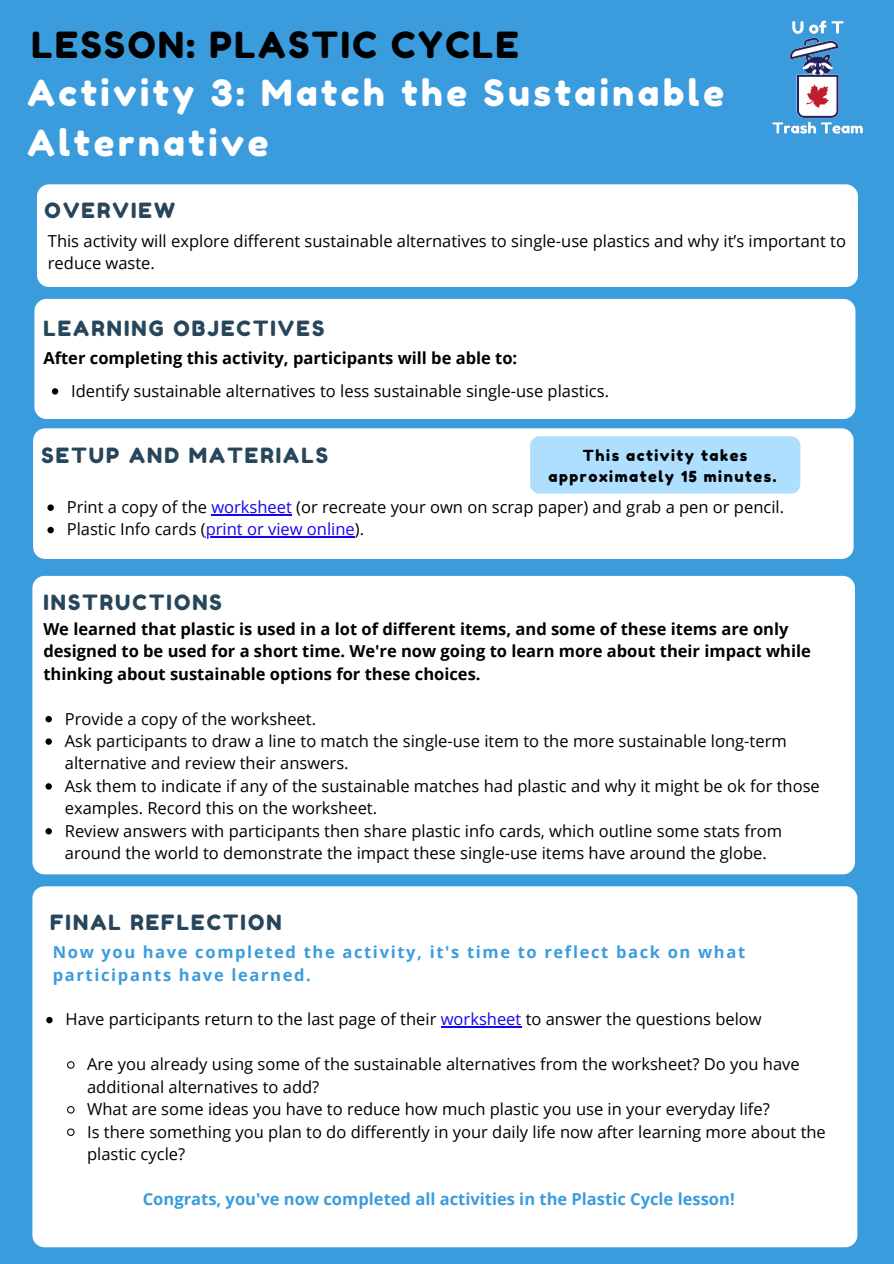
<style>
.page{position:relative;width:894px;height:1264px;background:#fff}
.page>*{position:absolute;margin:0;border:0;box-sizing:border-box;transform-origin:0 0}
.t1{font:36px/49.7px "Fredoka One";letter-spacing:.1em;color:#fff}
.t2{font:36px "Fredoka One";letter-spacing:.07em;color:#000}
.t3{font:21px "Fredoka One";letter-spacing:.1em;color:#27465b}
.t4{font:16.5px/22.4px "Open Sans";color:#000}
.t5{font:700 16.5px/22.4px "Open Sans";color:#000}
.t6{font:700 16.5px/22.5px "Open Sans";letter-spacing:.1em;color:#3b9cdd}
.t7{font:700 16.5px "Open Sans";color:#3b9cdd}
.t8{font:15.3px/21px "Fredoka One";letter-spacing:.1em;color:#000;text-align:center}
.s1{color:#1704ef}
</style>
<div class="page">
<div style="left:0;top:0;width:893px;height:1263px;background:#3b9cdd"></div>
<div style="left:34px;top:299px;width:821px;height:120px;background:#fff;border-radius:12px"></div>
<div style="left:32px;top:576px;width:822px;height:298px;background:#fff;border-radius:12px"></div>
<div style="left:33px;top:428px;width:820px;height:131px;background:#fff;border-radius:12px"></div>
<svg style="left:47px;top:504px;width:7px;height:7px"></svg>
<hr style="left:211px;top:514px;width:81px;height:1px;background:#1704ef">
<svg style="left:47px;top:527px;width:7px;height:6px"></svg>
<hr style="left:206px;top:536px;width:149px;height:1px;background:#1704ef">
<div style="left:37px;top:184px;width:820px;height:103px;background:#fff;border-radius:12px"></div>
<div style="left:530px;top:436px;width:270px;height:57px;background:#afdfff;border-radius:9px"></div>
<svg style="left:45px;top:716px;width:7px;height:6px"></svg>
<svg style="left:45px;top:738px;width:7px;height:6px"></svg>
<svg style="left:45px;top:783px;width:7px;height:6px"></svg>
<svg style="left:45px;top:828px;width:7px;height:6px"></svg>
<svg style="left:52px;top:388px;width:6px;height:6px"></svg>
<div style="left:32px;top:886px;width:825px;height:361px;background:#fff;border-radius:12px"></div>
<svg style="left:46px;top:1016px;width:7px;height:7px"></svg>
<hr style="left:440px;top:1026px;width:81px;height:1px;background:#1704ef">
<svg style="left:67px;top:1061px;width:8px;height:8px"></svg>
<svg style="left:67px;top:1106px;width:8px;height:8px"></svg>
<svg style="left:67px;top:1128px;width:8px;height:8px"></svg>
<img style="left:772px;top:20px;width:91px;height:114px">
<h1 class="t2" style="left:32px;top:23px;width:488px">LESSON: PLASTIC CYCLE</h1>
<h1 class="t1" style="left:27px;top:68px;width:698px">Activity 3: Match the Sustainable<br>Alternative</h1>
<p class="t3" style="left:45px;top:197px;width:132px">OVERVIEW</p>
<p class="t4" style="left:48px;top:229px;width:799px">This activity will explore different sustainable alternatives to single-use plastics and why it’s important to reduce waste.</p>
<p class="t3" style="left:43px;top:316px;width:282px">LEARNING OBJECTIVES</p>
<p class="t5" style="left:43px;top:346px;width:475px">After completing this activity, participants will be able to:</p>
<p class="t4" style="left:71px;top:379px;width:539px">Identify sustainable alternatives to less sustainable single-use plastics.</p>
<p class="t3" style="left:41px;top:443px;width:288px">SETUP AND MATERIALS</p>
<p class="t8" style="left:548px;top:444px;width:229px">This activity takes approximately 15 minutes.</p>
<p class="t4" style="left:67px;top:495px;width:718px">Print a copy of the <span class="s1">worksheet</span> (or recreate your own on scrap paper) and grab a pen or pencil.<br>Plastic Info cards (<span class="s1">print or view online</span>).</p>
<p class="t3" style="left:43px;top:589px;width:180px">INSTRUCTIONS</p>
<p class="t5" style="left:43px;top:617px;width:768px">We learned that plastic is used in a lot of different items, and some of these items are only designed to be used for a short time. We're now going to learn more about their impact while thinking about sustainable options for these choices.</p>
<p class="t4" style="left:65px;top:707px;width:756px">Provide a copy of the worksheet.<br>Ask participants to draw a line to match the single-use item to the more sustainable long-term alternative and review their answers.<br>Ask them to indicate if any of the sustainable matches had plastic and why it might be ok for those examples. Record this on the worksheet.<br>Review answers with participants then share plastic info cards, which outline some stats from around the world to demonstrate the impact these single-use items have around the globe.</p>
<p class="t3" style="left:50px;top:909px;width:233px">FINAL REFLECTION</p>
<p class="t6" style="left:53px;top:940px;width:693px">Now you have completed the activity, it's time to reflect back on what participants have learned.</p>
<p class="t4" style="left:66px;top:1007px;width:697px">Have participants return to the last page of their <span class="s1">worksheet</span> to answer the questions below</p>
<p class="t4" style="left:87px;top:1052px;width:740px">Are you already using some of the sustainable alternatives from the worksheet? Do you have additional alternatives to add?<br>What are some ideas you have to reduce how much plastic you use in your everyday life?<br>Is there something you plan to do differently in your daily life now after learning more about the plastic cycle?</p>
<p class="t7" style="left:143px;top:1187px;width:593px">Congrats, you've now completed all activities in the Plastic Cycle lesson!</p>
</div>
